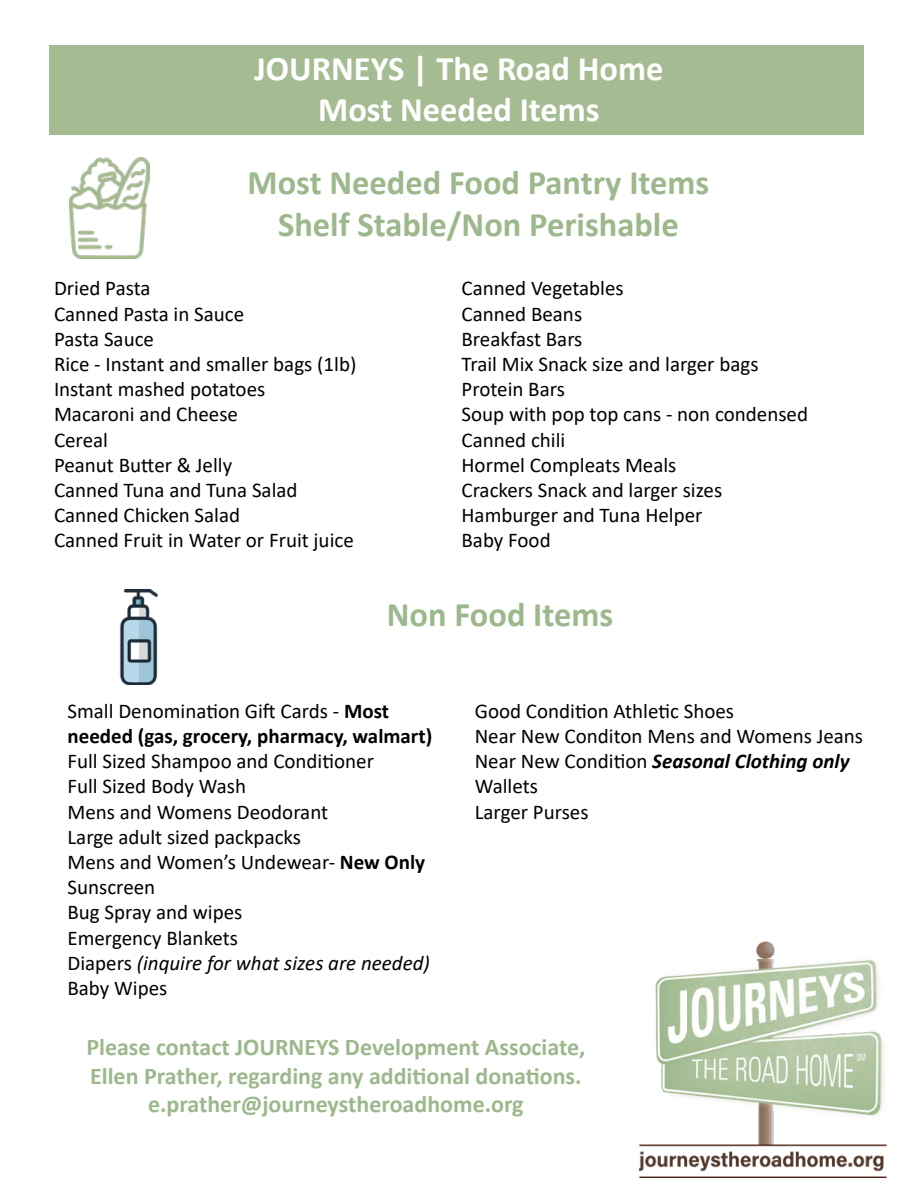
<style>
.page{position:relative;width:918px;height:1188px;background:#fff}
.page>*{position:absolute;margin:0;border:0;box-sizing:border-box;transform-origin:0 0}
.t1{font:700 34.5px/41.4px "Calibri";color:#9cb88c;text-align:center}
.t2{font:700 34.5px/41.4px "Calibri";color:#fff;text-align:center}
.t3{font:700 24px/28.8px "Calibri";color:#9cb88c;text-align:center}
.t4{font:21px/25.2px "Calibri";color:#000}
.t5{font:700 21px/25.2px "Calibri";color:#000}
.s1{font-weight:400}
.s2{font-weight:700}
.s3{font-style:italic}
.s4{font-weight:700;font-style:italic}
</style>
<div class="page">
<div style="left:50px;top:45px;width:814px;height:90px;background:#a5bc93"></div>
<img style="left:639px;top:941px;width:248px;height:236px">
<img style="left:70px;top:158px;width:80px;height:101px">
<img style="left:119px;top:590px;width:40px;height:95px">
<h1 class="t2" style="left:254px;top:47px;width:411px">JOURNEYS | The Road Home<br>Most Needed Items</h1>
<h1 class="t1" style="left:248px;top:162px;width:463px">Most Needed Food Pantry Items<br>Shelf Stable/Non Perishable</h1>
<p class="t4" style="left:54px;top:275px;width:304px">Dried Pasta<br>Canned Pasta in Sauce<br>Pasta Sauce<br>Rice - Instant and smaller bags (1lb)<br>Instant mashed potatoes<br>Macaroni and Cheese<br>Cereal<br>Peanut Butter &amp; Jelly<br>Canned Tuna and Tuna Salad<br>Canned Chicken Salad<br>Canned Fruit in Water or Fruit juice</p>
<p class="t4" style="left:462px;top:275px;width:348px">Canned Vegetables<br>Canned Beans<br>Breakfast Bars<br>Trail Mix Snack size and larger bags<br>Protein Bars<br>Soup with pop top cans - non condensed<br>Canned chili<br>Hormel Compleats Meals<br>Crackers Snack and larger sizes<br>Hamburger and Tuna Helper<br>Baby Food</p>
<h1 class="t1" style="left:387px;top:594px;width:228px">Non Food Items</h1>
<p class="t5" style="left:68px;top:698px;width:366px"><span class="s1">Small Denomination Gift Cards -</span> Most needed (gas, grocery, pharmacy, walmart)</p>
<p class="t4" style="left:68px;top:748px;width:364px">Full Sized Shampoo and Conditioner<br>Full Sized Body Wash<br>Mens and Womens Deodorant<br>Large adult sized packpacks<br>Mens and Women’s Undewear- <span class="s2">New Only<br></span>Sunscreen<br>Bug Spray and wipes<br>Emergency Blankets<br>Diapers <span class="s3">(inquire for what sizes are needed)<br></span>Baby Wipes</p>
<p class="t4" style="left:475px;top:698px;width:390px">Good Condition Athletic Shoes<br>Near New Conditon Mens and Womens Jeans<br>Near New Condition <span class="s4">Seasonal Clothing only<br></span>Wallets<br>Larger Purses</p>
<p class="t3" style="left:86px;top:1032px;width:501px">Please contact JOURNEYS Development Associate,<br>Ellen Prather, regarding any additional donations. e.prather@journeystheroadhome.org</p>
</div>
